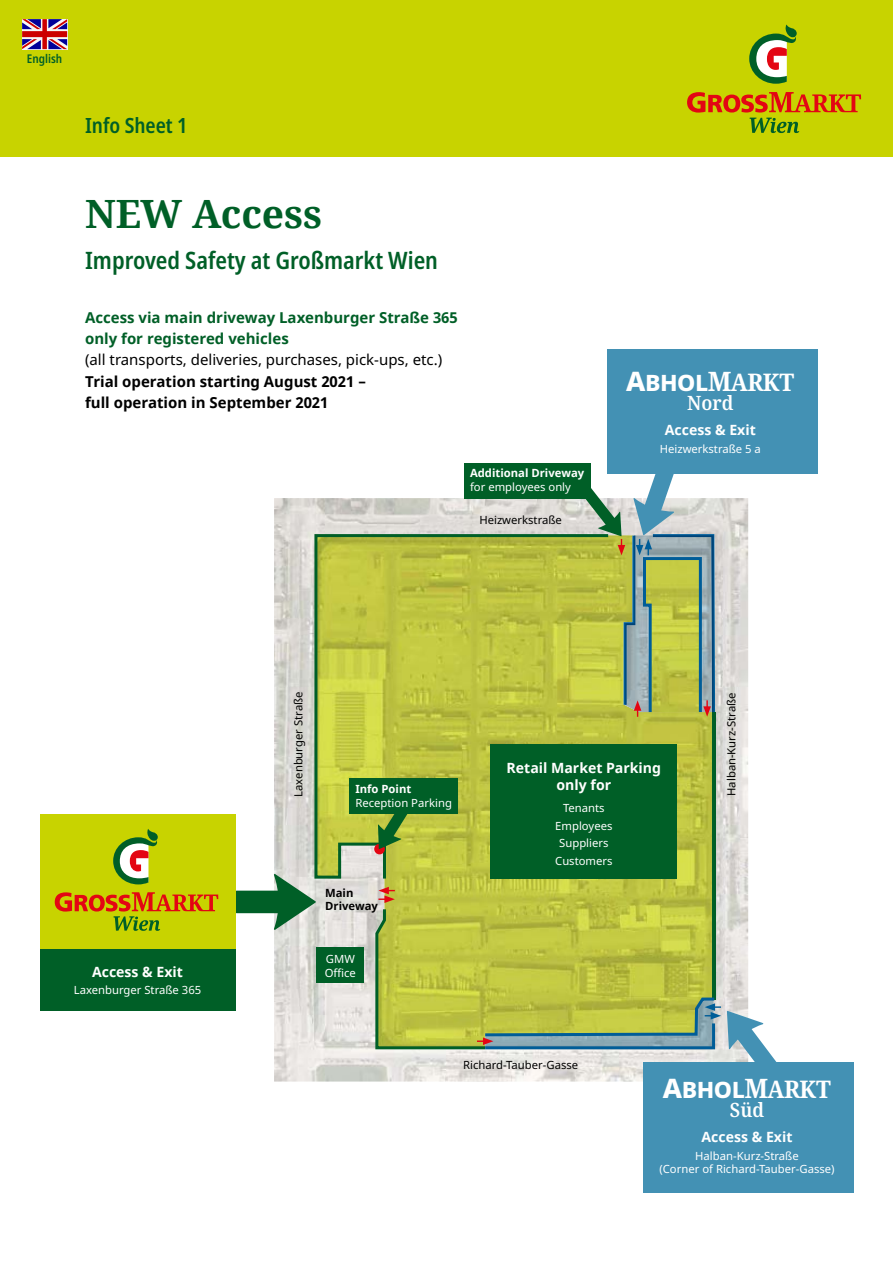
<style>
.page{position:relative;width:893px;height:1263px;background:#fff}
.page>*{position:absolute;margin:0;border:0;box-sizing:border-box;transform-origin:0 0}
.t1{font:700 39px "Noto Serif";color:#005f27}
.t2{font:600 condensed 24px "Noto Sans";color:#005f27}
.t3{font:800 22.5px "Noto Sans";letter-spacing:-.02em;color:#fff}
.t4{font:600 condensed 21px "Noto Sans";color:#005f27}
.t5{font:600 semi-condensed 19.8px "Noto Serif";color:#fff}
.t6{font:700 15px/21px "Noto Sans";color:#005f27}
.t7{font:700 15px/21px "Noto Sans";color:#000}
.t8{font:15px "Noto Sans";color:#000}
.t9{font:700 14.1px/17px "Noto Sans";color:#fff;text-align:center}
.t10{font:600 condensed 12px "Noto Sans";color:#005f27}
.t11{font:11.25px/17.5px "Noto Sans";color:#fff;text-align:center}
.t12{font:11.25px "Noto Sans";color:#000}
.t13{font:700 11.25px "Noto Sans";color:#fff}
.t14{font:700 11.25px/13.5px "Noto Sans";color:#000}
.s1{font-size:26.85px}
.s2{font-family:"Noto Serif";font-weight:700;font-stretch:semi-condensed;font-size:26.85px}
.s3{font-family:"Noto Serif";font-weight:700;font-stretch:semi-condensed;font-size:24.3px}
</style>
<div class="page">
<svg style="left:274px;top:498px;width:474px;height:583px;background:#dbdad5"></svg>
<div style="left:0;top:0;width:893px;height:156px;background:#c8d300"></div>
<svg style="left:687px;top:92px;width:174px;height:41px"></svg>
<svg style="left:749px;top:24px;width:48px;height:60px"></svg>
<svg style="left:22px;top:19px;width:45px;height:30px"></svg>
<img style="left:316px;top:717px;width:396px;height:331px">
<svg style="left:313px;top:533px;width:298px;height:348px;background:#bac245"></svg>
<hr style="left:712px;top:712px;width:3px;height:287px;background:#005f27">
<svg style="left:374px;top:887px;width:347px;height:164px;background:#b4be4e"></svg>
<svg style="left:235px;top:874px;width:81px;height:56px"></svg>
<div style="left:40px;top:814px;width:195px;height:136px;background:#c8d300"></div>
<svg style="left:55px;top:892px;width:163px;height:39px"></svg>
<svg style="left:113px;top:829px;width:45px;height:55px"></svg>
<div style="left:40px;top:949px;width:195px;height:62px;background:#005f27"></div>
<svg style="left:727px;top:1011px;width:50px;height:51px"></svg>
<div style="left:643px;top:1062px;width:211px;height:131px;background:#4391b4"></div>
<div style="left:607px;top:349px;width:210px;height:125px;background:#4391b4"></div>
<div style="left:491px;top:744px;width:186px;height:134px;background:#005f27"></div>
<svg style="left:582px;top:474px;width:133px;height:243px;background:#abbb7e"></svg>
<div style="left:464px;top:462px;width:127px;height:36px;background:#005f27"></div>
<div style="left:316px;top:947px;width:48px;height:36px;background:#005f27"></div>
<div style="left:374px;top:844px;width:11px;height:10px;background:#e30613;border-radius:50%"></div>
<svg style="left:378px;top:814px;width:31px;height:35px"></svg>
<div style="left:350px;top:778px;width:108px;height:36px;background:#005f27"></div>
<p class="t10" style="left:27px;top:50px;width:37px">English</p>
<h3 class="t4" style="left:85px;top:111px;width:104px">Info Sheet 1</h3>
<h1 class="t1" style="left:85px;top:186px;width:239px">NEW Access</h1>
<h2 class="t2" style="left:85px;top:243px;width:354px">Improved Safety at Großmarkt Wien</h2>
<h3 class="t6" style="left:85px;top:308px;width:374px">Access via main driveway Laxenburger Straße 365 only for registered vehicles</h3>
<h3 class="t8" style="left:85px;top:349px;width:359px">(all transports, deliveries, purchases, pick-ups, etc.)</h3>
<h3 class="t7" style="left:85px;top:371px;width:282px">Trial operation starting August 2021 – full operation in September 2021</h3>
<p class="t13" style="left:470px;top:465px;width:116px">Additional Driveway</p>
<p class="t11" style="left:470px;top:479px;width:102px">for employees only</p>
<p class="t12" style="left:479px;top:512px;width:84px">Heizwerkstraße</p>
<h3 class="t3" style="left:626px;top:366px;width:170px"><span class="s1">A</span>BHOL<span class="s2">M</span><span class="s3">ARKT</span></h3>
<h3 class="t5" style="left:687px;top:389px;width:48px">Nord</h3>
<p class="t9" style="left:665px;top:422px;width:92px">Access &amp; Exit</p>
<p class="t11" style="left:660px;top:440px;width:103px">Heizwerkstraße 5 a</p>
<p class="t9" style="left:92px;top:963px;width:92px">Access &amp; Exit</p>
<p class="t11" style="left:74px;top:982px;width:129px">Laxenburger Straße 365</p>
<p class="t12" style="left:290px;top:797px;width:107px;rotate:-90deg">Laxenburger Straße</p>
<p class="t12" style="left:723px;top:796px;width:105px;rotate:-90deg">Halban-Kurz-Straße</p>
<p class="t9" style="left:507px;top:760px;width:156px">Retail Market Parking only for</p>
<p class="t11" style="left:555px;top:799px;width:59px">Tenants<br>Employees<br>Suppliers<br>Customers</p>
<p class="t13" style="left:355px;top:781px;width:57px">Info Point</p>
<p class="t11" style="left:355px;top:794px;width:98px">Reception Parking</p>
<p class="t14" style="left:325px;top:886px;width:54px">Main<br>Driveway</p>
<p class="t11" style="left:325px;top:953px;width:33px;line-height:13.5px;text-align:left">GMW<br>Office</p>
<p class="t12" style="left:463px;top:1057px;width:117px">Richard-Tauber-Gasse</p>
<h3 class="t3" style="left:663px;top:1073px;width:170px"><span class="s1">A</span>BHOL<span class="s2">M</span><span class="s3">ARKT</span></h3>
<h3 class="t5" style="left:730px;top:1096px;width:36px">Süd</h3>
<p class="t9" style="left:701px;top:1129px;width:92px">Access &amp; Exit</p>
<p class="t11" style="left:659px;top:1149px;width:177px;line-height:13.5px">Halban-Kurz-Straße<br>(Corner of Richard-Tauber-Gasse)</p>
</div>
